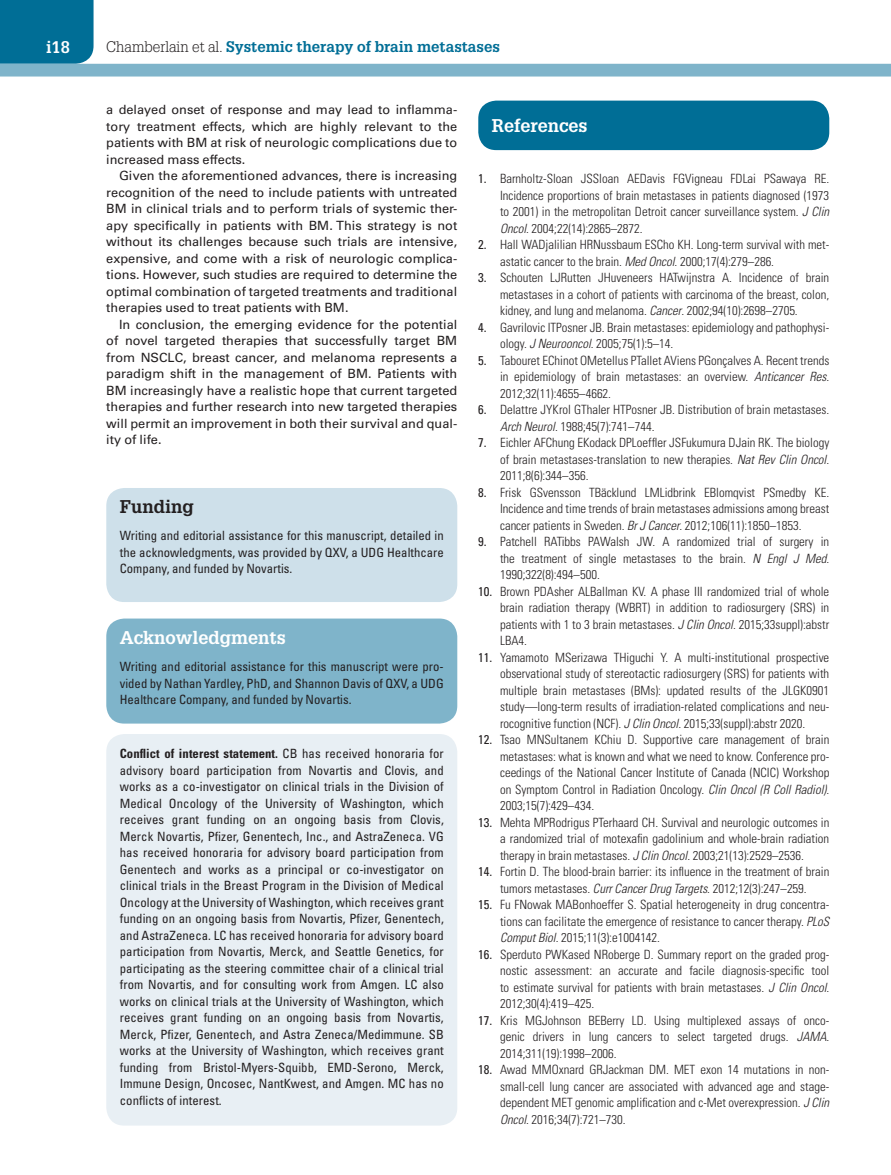
<style>
.page{position:relative;width:891px;height:1175px;background:#fff}
.page>*{position:absolute;margin:0;border:0;box-sizing:border-box;transform-origin:0 0}
.t1{font:700 18px "Glypha LT Std";color:#fff}
.t2{font:700 18px "Glypha LT Std";color:#231f20}
.t3{font:700 16.5px "Glypha LT Std";color:#fff}
.t4{font:700 15px "Glypha LT Std";color:#006e96}
.t5{font:300 condensed 12.75px/16.5px "Univers LT Std";color:#231f20;text-align:justify}
.t6{font:condensed 12.75px/16.5px "Univers LT Std";color:#231f20;text-align:justify}
.t7{font:12.75px/16.5px "Univers LT Std";color:#231f20;text-align:justify}
.s1{font-weight:300;color:#231f20}
.s2{font-weight:700}
.s3{font-weight:400}
.s4{font-style:italic}
</style>
<div class="page">
<div style="left:0;top:0;width:94px;height:64px;background:#006e96"></div>
<div style="left:0;top:64px;width:891px;height:12px;background:#7fb4ca"></div>
<div style="left:106px;top:734px;width:351px;height:391px;background:#e8eff4;border-radius:18px"></div>
<div style="left:106px;top:488px;width:351px;height:114px;background:#cee0ea;border-radius:18px"></div>
<div style="left:106px;top:618px;width:351px;height:105px;background:#7fb4ca;border-radius:18px"></div>
<div style="left:478px;top:101px;width:351px;height:49px;background:#006e96;border-radius:18px"></div>
<p class="t3" style="left:46px;top:37px;width:25px">i18</p>
<p class="t4" style="left:106px;top:37px;width:395px"><span class="s1">Chamberlain et al.</span> Systemic therapy of brain metastases</p>
<p class="t7" style="left:106px;top:102px;width:353px">a delayed onset of response and may lead to inflamma&shy;tory treatment effects, which are highly relevant to the patients with BM at risk of neurologic complications due to increased mass effects.</p>
<p class="t7" style="left:106px;top:168px;width:353px;text-indent:13px">Given the aforementioned advances, there is increasing recognition of the need to include patients with untreated BM in clinical trials and to perform trials of systemic ther&shy;apy specifically in patients with BM. This strategy is not without its challenges because such trials are intensive, expensive, and come with a risk of neurologic complica&shy;tions. However, such studies are required to determine the optimal combination of targeted treatments and traditional therapies used to treat patients with BM.</p>
<p class="t7" style="left:106px;top:316px;width:353px;text-indent:13px">In conclusion, the emerging evidence for the potential of novel targeted therapies that successfully target BM from NSCLC, breast cancer, and melanoma represents a paradigm shift in the management of BM. Patients with BM increasingly have a realistic hope that current targeted therapies and further research into new targeted therapies will permit an improvement in both their survival and qual&shy;ity of life.</p>
<h1 class="t2" style="left:120px;top:496px;width:76px">Funding</h1>
<p class="t6" style="left:120px;top:527px;width:326px">Writing and editorial assistance for this manuscript, detailed in the acknowledgments, was provided by QXV, a UDG Healthcare Company, and funded by Novartis.</p>
<h1 class="t1" style="left:120px;top:626px;width:168px">Acknowledgments</h1>
<p class="t6" style="left:120px;top:658px;width:326px">Writing and editorial assistance for this manuscript were pro&shy;vided by Nathan Yardley, PhD, and Shannon Davis of QXV, a UDG Healthcare Company, and funded by Novartis.</p>
<p class="t6" style="left:120px;top:745px;width:326px"><span class="s2">Conflict of interest statement.</span> CB has received honoraria for advisory board participation from Novartis and Clovis, and works as a co-investigator on clinical trials in the Division of Medical Oncology of the University of Washington, which receives grant funding on an ongoing basis from Clovis, Merck Novartis, Pfizer, Genentech, Inc., and AstraZeneca. VG has received honoraria for advisory board participation from Genentech and works as a principal or co-investigator on clinical trials in the Breast Program in the Division of Medical Oncology at the University of Washington, which receives grant funding on an ongoing basis from Novartis, Pfizer, Genentech, and AstraZeneca. LC has received honoraria for advisory board participation from Novartis, Merck, and Seattle Genetics, for participating as the steering committee chair of a clinical trial from Novartis, and for consulting work from Amgen. LC also works on clinical trials at the University of Washington, which receives grant funding on an ongoing basis from Novartis, Merck, Pfizer, Genentech, and Astra Zeneca/Medimmune. SB works at the University of Washington, which receives grant funding from Bristol-Myers-Squibb, EMD-Serono, Merck, Immune Design, Oncosec, NantKwest, and Amgen. MC has no conflicts of interest.</p>
<h1 class="t1" style="left:492px;top:114px;width:97px">References</h1>
<p class="t5" style="left:500px;top:170px;width:331px;text-indent:-22px"><span class="s3">1.</span> Barnholtz-Sloan JSSloan AEDavis FGVigneau FDLai PSawaya RE.<br>Incidence proportions of brain metastases in patients diagnosed (1973 to 2001) in the metropolitan Detroit cancer surveillance system. <span class="s4">J Clin Oncol</span>. 2004;22(14):2865–2872.</p>
<p class="t5" style="left:500px;top:236px;width:331px;text-indent:-22px"><span class="s3">2.</span> Hall WADjalilian HRNussbaum ESCho KH. Long-term survival with met&shy;astatic cancer to the brain. <span class="s4">Med Oncol</span>. 2000;17(4):279–286.</p>
<p class="t5" style="left:500px;top:269px;width:331px;text-indent:-22px"><span class="s3">3.</span> Schouten LJRutten JHuveneers HATwijnstra A. Incidence of brain metastases in a cohort of patients with carcinoma of the breast, colon, kidney, and lung and melanoma. <span class="s4">Cancer</span>. 2002;94(10):2698–2705.</p>
<p class="t5" style="left:500px;top:319px;width:331px;text-indent:-22px"><span class="s3">4.</span> Gavrilovic ITPosner JB. Brain metastases: epidemiology and pathophysi&shy;ology. <span class="s4">J Neurooncol</span>. 2005;75(1):5–14.</p>
<p class="t5" style="left:500px;top:352px;width:331px;text-indent:-22px"><span class="s3">5.</span> Tabouret EChinot OMetellus PTallet AViens PGonçalves A. Recent trends in epidemiology of brain metastases: an overview. <span class="s4">Anticancer Res</span>.<br>2012;32(11):4655–4662.</p>
<p class="t5" style="left:500px;top:401px;width:331px;text-indent:-22px"><span class="s3">6.</span> Delattre JYKrol GThaler HTPosner JB. Distribution of brain metastases.<br><span class="s4">Arch Neurol</span>. 1988;45(7):741–744.</p>
<p class="t5" style="left:500px;top:434px;width:331px;text-indent:-22px"><span class="s3">7.</span> Eichler AFChung EKodack DPLoeffler JSFukumura DJain RK. The biology of brain metastases-translation to new therapies. <span class="s4">Nat Rev Clin Oncol</span>.<br>2011;8(6):344–356.</p>
<p class="t5" style="left:500px;top:484px;width:331px;text-indent:-22px"><span class="s3">8.</span> Frisk GSvensson TBäcklund LMLidbrink EBlomqvist PSmedby KE.<br>Incidence and time trends of brain metastases admissions among breast cancer patients in Sweden. <span class="s4">Br J Cancer</span>. 2012;106(11):1850–1853.</p>
<p class="t5" style="left:500px;top:533px;width:331px;text-indent:-22px"><span class="s3">9.</span> Patchell RATibbs PAWalsh JW. A randomized trial of surgery in the treatment of single metastases to the brain. <span class="s4">N Engl J Med</span>.<br>1990;322(8):494–500.</p>
<p class="t5" style="left:500px;top:583px;width:331px;text-indent:-22px"><span class="s3">10.</span> Brown PDAsher ALBallman KV. A phase III randomized trial of whole brain radiation therapy (WBRT) in addition to radiosurgery (SRS) in patients with 1 to 3 brain metastases. <span class="s4">J Clin Oncol</span>. 2015;33suppl):abstr LBA4.</p>
<p class="t5" style="left:500px;top:649px;width:331px;text-indent:-22px"><span class="s3">11.</span> Yamamoto MSerizawa THiguchi Y. A multi-institutional prospective observational study of stereotactic radiosurgery (SRS) for patients with multiple brain metastases (BMs): updated results of the JLGK0901 study—long-term results of irradiation-related complications and neu&shy;rocognitive function (NCF). <span class="s4">J Clin Oncol</span>. 2015;33(suppl):abstr 2020.</p>
<p class="t5" style="left:500px;top:731px;width:331px;text-indent:-22px"><span class="s3">12.</span> Tsao MNSultanem KChiu D. Supportive care management of brain metastases: what is known and what we need to know. Conference pro&shy;ceedings of the National Cancer Institute of Canada (NCIC) Workshop on Symptom Control in Radiation Oncology. <span class="s4">Clin Oncol (R Coll Radiol)</span>.<br>2003;15(7):429–434.</p>
<p class="t5" style="left:500px;top:814px;width:331px;text-indent:-22px"><span class="s3">13.</span> Mehta MPRodrigus PTerhaard CH. Survival and neurologic outcomes in a randomized trial of motexafin gadolinium and whole-brain radiation therapy in brain metastases. <span class="s4">J Clin Oncol</span>. 2003;21(13):2529–2536.</p>
<p class="t5" style="left:478px;top:863px;width:353px;text-align:center"><span class="s3">14.</span> Fortin D. The blood-brain barrier: its influence in the treatment of brain tumors metastases. <span class="s4">Curr Cancer Drug Targets</span>. 2012;12(3):247–259.</p>
<p class="t5" style="left:500px;top:896px;width:331px;text-indent:-22px"><span class="s3">15.</span> Fu FNowak MABonhoeffer S. Spatial heterogeneity in drug concentra&shy;tions can facilitate the emergence of resistance to cancer therapy. <span class="s4">PLoS Comput Biol</span>. 2015;11(3):e1004142.</p>
<p class="t5" style="left:500px;top:946px;width:331px;text-indent:-22px"><span class="s3">16.</span> Sperduto PWKased NRoberge D. Summary report on the graded prog&shy;nostic assessment: an accurate and facile diagnosis-specific tool to estimate survival for patients with brain metastases. <span class="s4">J Clin Oncol</span>.<br>2012;30(4):419–425.</p>
<p class="t5" style="left:500px;top:1012px;width:331px;text-indent:-22px"><span class="s3">17.</span> Kris MGJohnson BEBerry LD. Using multiplexed assays of onco&shy;genic drivers in lung cancers to select targeted drugs. <span class="s4">JAMA</span>.<br>2014;311(19):1998–2006.</p>
<p class="t5" style="left:500px;top:1061px;width:331px;text-indent:-22px"><span class="s3">18.</span> Awad MMOxnard GRJackman DM. MET exon 14 mutations in non&shy;small-cell lung cancer are associated with advanced age and stage&shy;dependent MET genomic amplification and c-Met overexpression. <span class="s4">J Clin Oncol</span>. 2016;34(7):721–730.</p>
</div>
